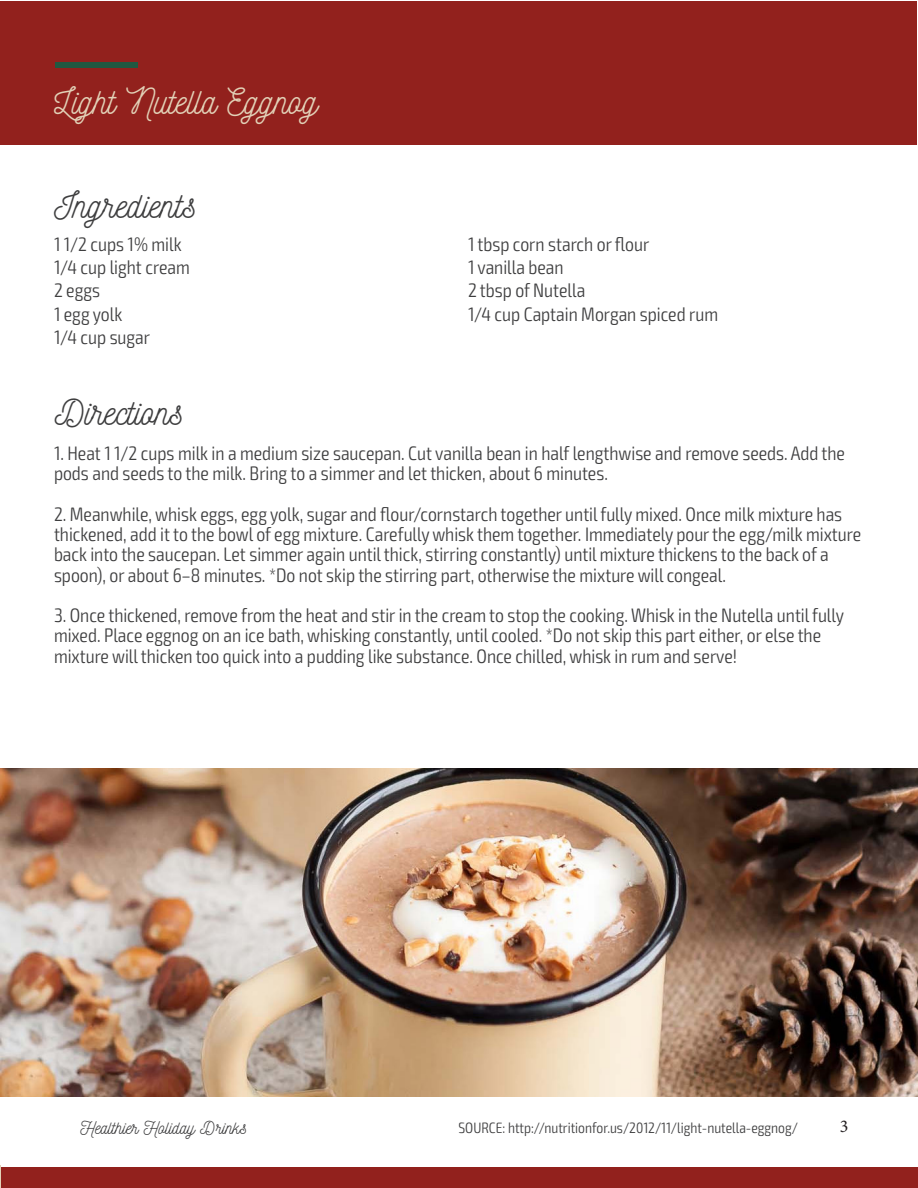
<style>
.page{position:relative;width:918px;height:1188px;background:#fff}
.page>*{position:absolute;margin:0;border:0;box-sizing:border-box;transform-origin:0 0}
.t1{font:36px "Nickainley";color:#3e3e3f}
.t2{font:36px "Nickainley";color:#e2d1b7}
.t3{font:300 condensed 19.5px/20.2px "Exo 2";color:#3e3e3f}
.t4{font:18px "Nickainley";color:#3e3e3f}
.t5{font:18px "Minion Pro";color:#231f20}
.t6{font:300 condensed 15px "Exo 2";color:#3e3e3f}
</style>
<div class="page">
<div style="left:0;top:1px;width:916px;height:144px;background:#92211d"></div>
<div style="left:55px;top:62px;width:82px;height:6px;background:#205841"></div>
<img style="left:0;top:768px;width:918px;height:328px">
<div style="left:1px;top:1167px;width:917px;height:21px;background:#92211d"></div>
<svg style="left:0;top:1166px;width:1px;height:22px"></svg>
<p class="t2" style="left:54px;top:78px;width:265px">Light Nutella Eggnog</p>
<p class="t1" style="left:54px;top:182px;width:144px">Ingredients</p>
<p class="t3" style="left:54px;top:234px;width:129px">1 1/2 cups 1% milk</p>
<p class="t3" style="left:54px;top:257px;width:137px">1/4 cup light cream</p>
<p class="t3" style="left:54px;top:281px;width:48px">2 eggs</p>
<p class="t3" style="left:54px;top:304px;width:70px">1 egg yolk</p>
<p class="t3" style="left:54px;top:328px;width:98px">1/4 cup sugar</p>
<p class="t1" style="left:55px;top:389px;width:131px">Directions</p>
<p class="t3" style="left:468px;top:234px;width:183px">1 tbsp corn starch or flour</p>
<p class="t3" style="left:468px;top:257px;width:97px">1 vanilla bean</p>
<p class="t3" style="left:468px;top:281px;width:119px">2 tbsp of Nutella</p>
<p class="t3" style="left:468px;top:304px;width:252px">1/4 cup Captain Morgan spiced rum</p>
<p class="t3" style="left:54px;top:444px;width:793px">1. Heat 1 1/2 cups milk in a medium size saucepan. Cut vanilla bean in half lengthwise and remove seeds. Add the pods and seeds to the milk. Bring to a simmer and let thicken, about 6 minutes.</p>
<p class="t3" style="left:54px;top:504px;width:809px">2. Meanwhile, whisk eggs, egg yolk, sugar and flour/cornstarch together until fully mixed. Once milk mixture has thickened, add it to the bowl of egg mixture. Carefully whisk them together. Immediately pour the egg/milk mixture back into the saucepan. Let simmer again until thick, stirring constantly) until mixture thickens to the back of a spoon), or about 6–8 minutes. *Do not skip the stirring part, otherwise the mixture will congeal.</p>
<p class="t3" style="left:54px;top:606px;width:792px">3. Once thickened, remove from the heat and stir in the cream to stop the cooking. Whisk in the Nutella until fully mixed. Place eggnog on an ice bath, whisking constantly, until cooled. *Do not skip this part either, or else the mixture will thicken too quick into a pudding like substance. Once chilled, whisk in rum and serve!</p>
<p class="t4" style="left:81px;top:1116px;width:168px">Healthier Holiday Drinks</p>
<p class="t5" style="left:840px;top:1115px;width:10px">3</p>
<p class="t6" style="left:459px;top:1119px;width:341px">SOURCE: http://nutritionfor.us/2012/11/light-nutella-eggnog/</p>
</div>
